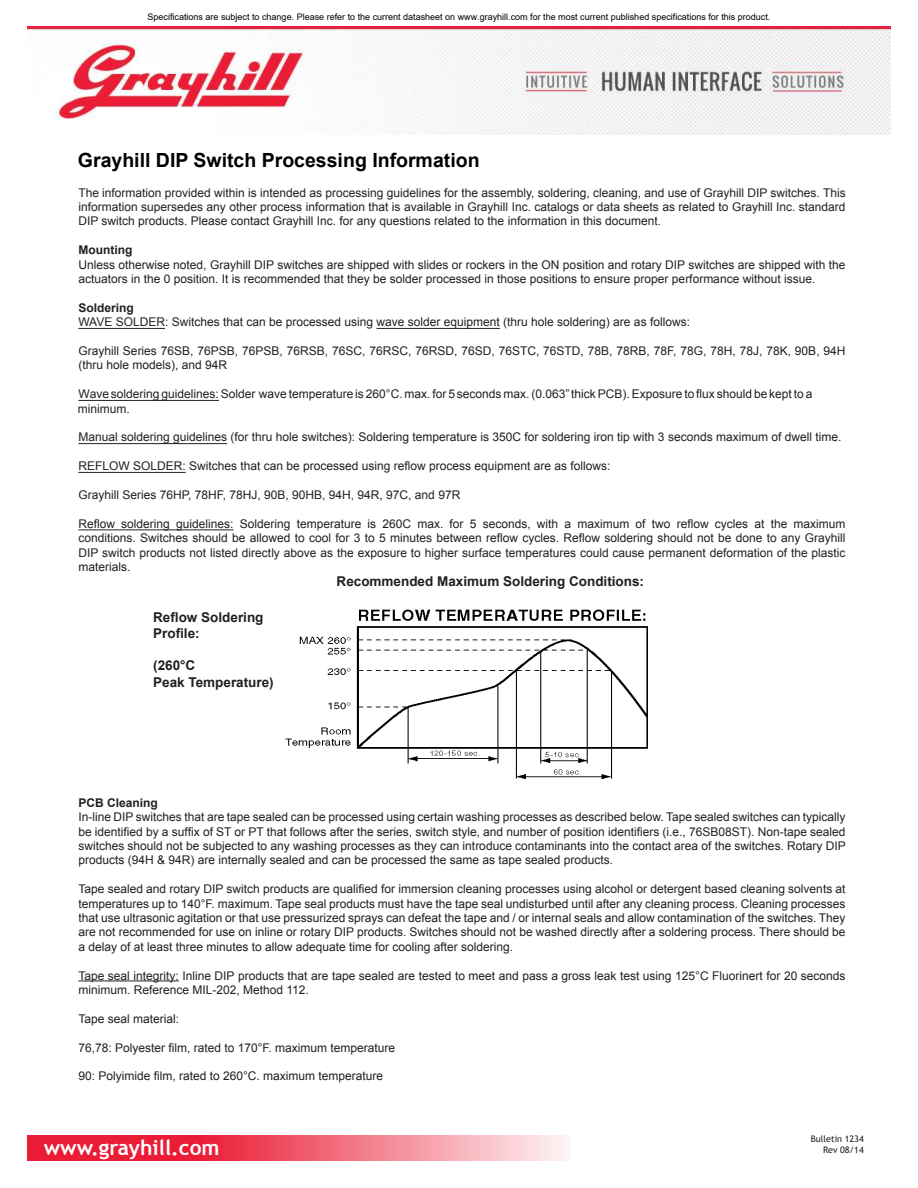
<style>
.page{position:relative;width:918px;height:1188px;background:#fff}
.page>*{position:absolute;margin:0;border:0;box-sizing:border-box;transform-origin:0 0}
.t1{font:700 21px "Trebuchet MS";color:#fff}
.t2{font:700 19.5px "Arial";color:#010102}
.t3{font:700 13.5px/16.2px "Arial";color:#221f1f}
.t4{font:12px/14.4px "Arial";color:#221f1f;text-align:justify}
.t5{font:700 12px "Arial";color:#221f1f}
.t6{font:9px "Arial";color:#000}
.t7{font:9px/10.8px "Trebuchet MS";color:#221f1f;text-align:right}
</style>
<div class="page">
<img style="left:27px;top:27px;width:864px;height:108px">
<svg style="left:27px;top:1135px;width:541px;height:26px;background:#f16576"></svg>
<hr style="left:78px;top:981px;width:101px;height:1px;background:#221f1f">
<img style="left:285px;top:609px;width:363px;height:169px">
<hr style="left:78px;top:328px;width:87px;height:1px;background:#221f1f">
<hr style="left:377px;top:328px;width:123px;height:1px;background:#221f1f">
<hr style="left:78px;top:400px;width:141px;height:1px;background:#221f1f">
<hr style="left:78px;top:443px;width:149px;height:1px;background:#221f1f">
<hr style="left:78px;top:472px;width:108px;height:1px;background:#221f1f">
<hr style="left:78px;top:529px;width:156px;height:1px;background:#221f1f">
<p class="t6" style="left:148px;top:13px;width:624px">Specifications are subject to change. Please refer to the current datasheet on www.grayhill.com for the most current published specifications for this product.</p>
<h2 class="t2" style="left:78px;top:153px;width:403px">Grayhill DIP Switch Processing Information</h2>
<p class="t4" style="left:78px;top:186px;width:769px">The information provided within is intended as processing guidelines for the assembly, soldering, cleaning, and use of Grayhill DIP switches. This information supersedes any other process information that is available in Grayhill Inc. catalogs or data sheets as related to Grayhill Inc. standard DIP switch products. Please contact Grayhill Inc. for any questions related to the information in this document.</p>
<p class="t5" style="left:78px;top:246px;width:55px">Mounting</p>
<p class="t4" style="left:78px;top:258px;width:769px">Unless otherwise noted, Grayhill DIP switches are shipped with slides or rockers in the ON position and rotary DIP switches are shipped with the actuators in the 0 position. It is recommended that they be solder processed in those positions to ensure proper performance without issue.</p>
<p class="t5" style="left:78px;top:303px;width:57px">Soldering</p>
<p class="t4" style="left:78px;top:316px;width:613px">WAVE SOLDER: Switches that can be processed using wave solder equipment (thru hole soldering) are as follows:</p>
<p class="t4" style="left:78px;top:345px;width:769px">Grayhill Series 76SB, 76PSB, 76PSB, 76RSB, 76SC, 76RSC, 76RSD, 76SD, 76STC, 76STD, 78B, 78RB, 78F, 78G, 78H, 78J, 78K, 90B, 94H (thru hole models), and 94R</p>
<p class="t4" style="left:78px;top:388px;width:736px">Wave soldering guidelines: Solder wave temperature is 260°C. max. for 5 seconds max. (0.063” thick PCB). Exposure to flux should be kept to a minimum.</p>
<p class="t4" style="left:78px;top:431px;width:765px">Manual soldering guidelines (for thru hole switches): Soldering temperature is 350C for soldering iron tip with 3 seconds maximum of dwell time.</p>
<p class="t4" style="left:78px;top:460px;width:534px">REFLOW SOLDER: Switches that can be processed using reflow process equipment are as follows:</p>
<p class="t4" style="left:78px;top:489px;width:383px">Grayhill Series 76HP, 78HF, 78HJ, 90B, 90HB, 94H, 94R, 97C, and 97R</p>
<p class="t4" style="left:78px;top:517px;width:769px">Reflow soldering guidelines: Soldering temperature is 260C max. for 5 seconds, with a maximum of two reflow cycles at the maximum conditions. Switches should be allowed to cool for 3 to 5 minutes between reflow cycles. Reflow soldering should not be done to any Grayhill DIP switch products not listed directly above as the exposure to higher surface temperatures could cause permanent deformation of the plastic materials.</p>
<p class="t3" style="left:153px;top:609px;width:112px">Re昀氀ow Soldering<br>Pro昀椀le:</p>
<p class="t3" style="left:153px;top:659px;width:122px">(260°C<br>Peak Temperature)</p>
<p class="t3" style="left:337px;top:574px;width:309px">Recommended Maximum Soldering Conditions:</p>
<p class="t5" style="left:78px;top:798px;width:81px">PCB Cleaning</p>
<p class="t4" style="left:78px;top:811px;width:769px">In-line DIP switches that are tape sealed can be processed using certain washing processes as described below. Tape sealed switches can typically be identi昀椀ed by a suf昀椀x of ST or PT that follows after the series, switch style, and number of position identi昀椀ers (i.e., 76SB08ST). Non-tape sealed switches should not be subjected to any washing processes as they can introduce contaminants into the contact area of the switches. Rotary DIP products (94H &amp; 94R) are internally sealed and can be processed the same as tape sealed products.</p>
<p class="t4" style="left:78px;top:882px;width:769px">Tape sealed and rotary DIP switch products are quali昀椀ed for immersion cleaning processes using alcohol or detergent based cleaning solvents at temperatures up to 140°F. maximum. Tape seal products must have the tape seal undisturbed until after any cleaning process. Cleaning processes that use ultrasonic agitation or that use pressurized sprays can defeat the tape and / or internal seals and allow contamination of the switches. They are not recommended for use on inline or rotary DIP products. Switches should not be washed directly after a soldering process. There should be a delay of at least three minutes to allow adequate time for cooling after soldering.</p>
<p class="t4" style="left:78px;top:969px;width:769px">Tape seal integrity: Inline DIP products that are tape sealed are tested to meet and pass a gross leak test using 125°C Fluorinert for 20 seconds minimum. Reference MIL-202, Method 112.</p>
<p class="t4" style="left:78px;top:1013px;width:102px">Tape seal material:</p>
<p class="t4" style="left:78px;top:1040px;width:318px">76,78: Polyester 昀椀lm, rated to 170°F. maximum temperature</p>
<p class="t4" style="left:78px;top:1069px;width:306px">90: Polyimide 昀椀lm, rated to 260°C. maximum temperature</p>
<h1 class="t1" style="left:44px;top:1139px;width:177px">www.grayhill.com</h1>
<p class="t7" style="left:811px;top:1134px;width:54px">Bulletin 1234<br>Rev 08/14</p>
</div>
